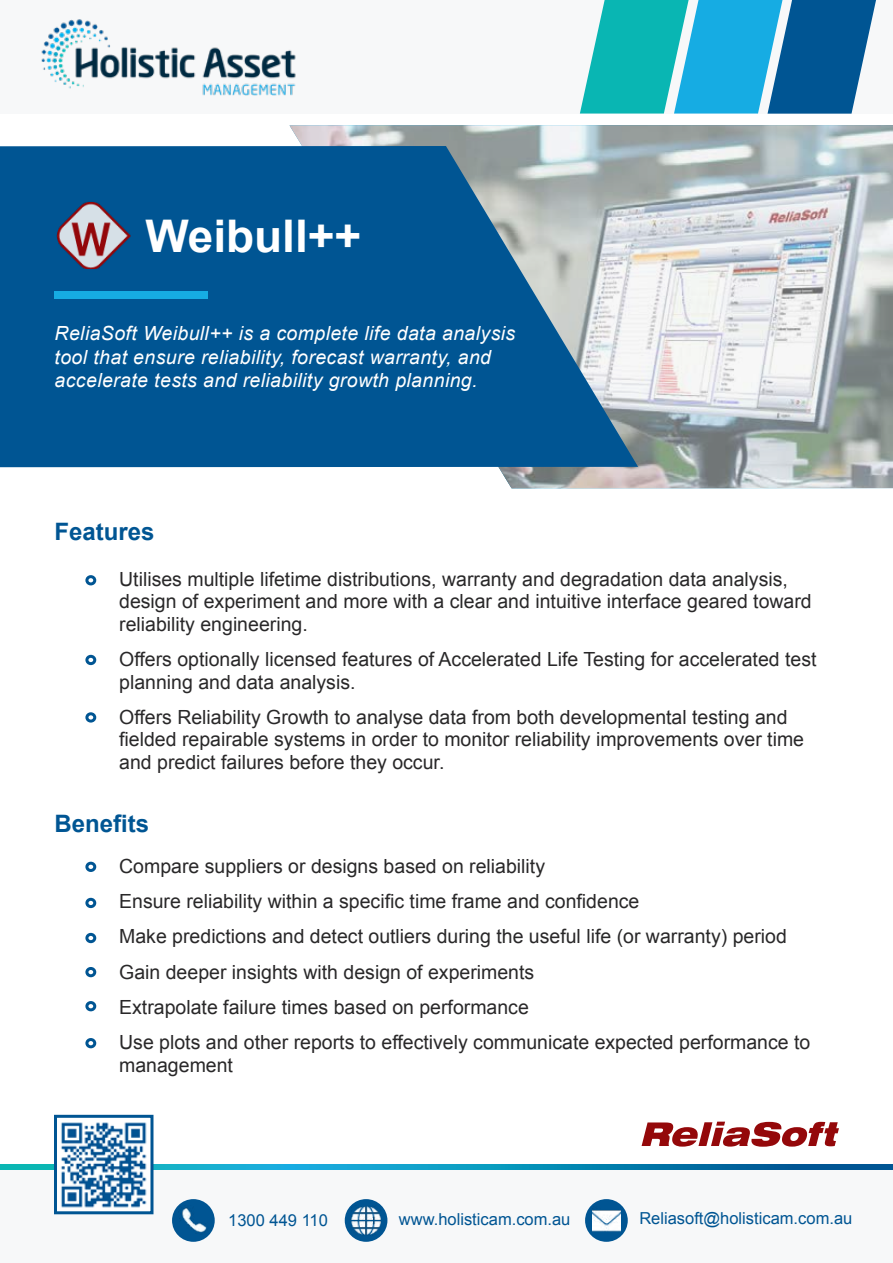
<style>
.page{position:relative;width:893px;height:1263px;background:#fff}
.page>*{position:absolute;margin:0;border:0;box-sizing:border-box;transform-origin:0 0}
.t1{font:700 45px "Arial";color:#fff}
.t2{font:700 24px "Arial";color:#005593}
.t3{font:19.5px/22.5px "Arial";color:#292829}
.t4{font:italic 19.5px/23.4px "Arial";letter-spacing:.02em;color:#fff}
.t5{font:16.5px "Arial";color:#005593}
</style>
<div class="page">
<svg style="left:1px;top:1164px;width:891px;height:7px;background:#2b9bc0"></svg>
<div style="left:0;top:1171px;width:893px;height:92px;background:#f7f8f9"></div>
<img style="left:58px;top:1122px;width:91px;height:86px">
<div style="left:54px;top:1115px;width:99px;height:99px;border:3px solid #005593"></div>
<svg style="left:226px;top:125px;width:667px;height:363px"></svg>
<svg style="left:0;top:146px;width:698px;height:321px;background:#2d709f"></svg>
<div style="left:55px;top:291px;width:153px;height:8px;background:#16ace3"></div>
<img style="left:55px;top:202px;width:85px;height:67px">
<div style="left:0;top:0;width:893px;height:114px;background:#f7f8f9"></div>
<img style="left:41px;top:19px;width:255px;height:77px">
<svg style="left:642px;top:1122px;width:197px;height:25px"></svg>
<div style="left:85px;top:575px;width:11px;height:10px;border:3px solid #005593;border-radius:50%"></div>
<div style="left:85px;top:655px;width:11px;height:10px;border:3px solid #005593;border-radius:50%"></div>
<svg style="left:580px;top:0;width:296px;height:114px;background:#2ea1c2"></svg>
<div style="left:172px;top:1199px;width:43px;height:43px;background:#005593;border-radius:50%"></div>
<img style="left:178px;top:1205px;width:31px;height:31px">
<div style="left:345px;top:1199px;width:42px;height:43px;background:#005593;border-radius:50%"></div>
<img style="left:351px;top:1205px;width:30px;height:31px">
<div style="left:585px;top:1199px;width:43px;height:43px;background:#005593;border-radius:50%"></div>
<img style="left:592px;top:1208px;width:29px;height:24px">
<div style="left:85px;top:862px;width:11px;height:10px;border:3px solid #005593;border-radius:50%"></div>
<div style="left:85px;top:933px;width:11px;height:10px;border:3px solid #005593;border-radius:50%"></div>
<div style="left:85px;top:1001px;width:11px;height:10px;border:3px solid #005593;border-radius:50%"></div>
<div style="left:85px;top:898px;width:11px;height:10px;border:3px solid #005593;border-radius:50%"></div>
<div style="left:85px;top:967px;width:11px;height:10px;border:3px solid #005593;border-radius:50%"></div>
<div style="left:85px;top:1038px;width:11px;height:10px;border:3px solid #005593;border-radius:50%"></div>
<div style="left:85px;top:712px;width:11px;height:10px;border:3px solid #005593;border-radius:50%"></div>
<h1 class="t1" style="left:145px;top:207px;width:217px">Weibull++</h1>
<p class="t4" style="left:55px;top:322px;width:462px">ReliaSoft Weibull++ is a complete life data analysis tool that ensure reliability, forecast warranty, and accelerate tests and reliability growth planning.</p>
<p class="t2" style="left:55px;top:516px;width:102px">Features</p>
<p class="t3" style="left:119px;top:568px;width:694px">Utilises multiple lifetime distributions, warranty and degradation data analysis, design of experiment and more with a clear and intuitive interface geared toward reliability engineering.</p>
<p class="t3" style="left:119px;top:648px;width:699px">Offers optionally licensed features of Accelerated Life Testing for accelerated test planning and data analysis.</p>
<p class="t3" style="left:119px;top:706px;width:686px">Offers Reliability Growth to analyse data from both developmental testing and fielded repairable systems in order to monitor reliability improvements over time and predict failures before they occur.</p>
<p class="t2" style="left:55px;top:808px;width:96px">Benefits</p>
<p class="t3" style="left:119px;top:848px;width:693px;line-height:35.2px">Compare suppliers or designs based on reliability<br>Ensure reliability within a specific time frame and confidence<br>Make predictions and detect outliers during the useful life (or warranty) period Gain deeper insights with design of experiments<br>Extrapolate failure times based on performance<br>Use plots and other reports to effectively communicate expected performance to</p>
<p class="t3" style="left:119px;top:1054px;width:115px">management</p>
<p class="t5" style="left:228px;top:1209px;width:101px">1300 449 110</p>
<p class="t5" style="left:399px;top:1208px;width:173px">www.holisticam.com.au</p>
<p class="t5" style="left:639px;top:1208px;width:214px">Reliasoft@holisticam.com.au</p>
</div>
